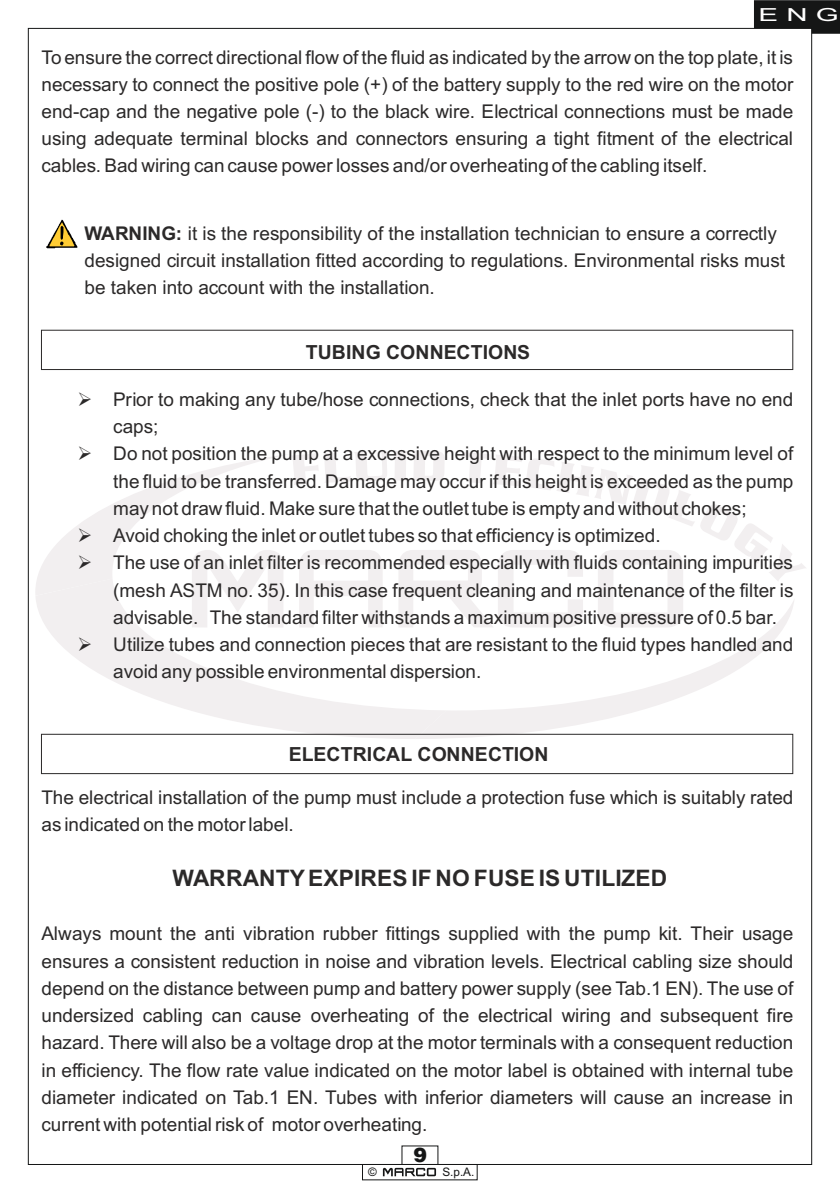
<style>
.page{position:relative;width:840px;height:1191px;background:#fff}
.page>*{position:absolute;margin:0;border:0;box-sizing:border-box;transform-origin:0 0}
.t1{font:700 22.8px "Arial";letter-spacing:.005em;color:#2b2929}
.t2{font:900 20px "Swiss 721 BT";color:#151616}
.t3{font:700 19.4px "Arial";color:#2b2929}
.t4{font:19px/27.2px "Arial";color:#2b2929}
.t5{font:18px "Arial";color:#fff;scale:1.64 1}
.t6{font:11.8px "Arial";color:#151616}
.s1{font-weight:700}
</style>
<div class="page">
<div style="left:362px;top:1164px;width:115px;height:16px;border:1px solid #151616"></div>
<svg style="left:382px;top:1167px;width:54px;height:9px"></svg>
<svg style="left:598px;top:591px;width:84px;height:7px"></svg>
<svg style="left:446px;top:591px;width:67px;height:7px"></svg>
<svg style="left:41px;top:591px;width:405px;height:148px"></svg>
<svg style="left:415px;top:598px;width:379px;height:141px"></svg>
<svg style="left:299px;top:582px;width:384px;height:9px"></svg>
<svg style="left:292px;top:451px;width:514px;height:131px"></svg>
<div style="left:41px;top:734px;width:751px;height:40px;border:1px solid #2b2929"></div>
<div style="left:41px;top:330px;width:751px;height:40px;border:1px solid #2b2929"></div>
<svg style="left:46px;top:220px;width:31px;height:28px"></svg>
<svg style="left:753px;top:0;width:86px;height:34px;background:#303131"></svg>
<svg style="left:35px;top:455px;width:255px;height:172px"></svg>
<svg style="left:79px;top:637px;width:12px;height:14px"></svg>
<p class="t5" style="left:758px;top:8px;width:50px">E N G</p>
<p class="t4" style="left:41px;top:45px;width:753px;text-align:justify">To ensure the correct directional flow of the fluid as indicated by the arrow on the top plate, it is necessary to connect the positive pole (+) of the battery supply to the red wire on the motor end-cap and the negative pole (-) to the black wire. Electrical connections must be made using adequate terminal blocks and connectors ensuring a tight fitment of the electrical cables. Bad wiring can cause power losses and/or overheating of the cabling itself.</p>
<p class="t4" style="left:84px;top:221px;width:701px"><span class="s1">WARNING:</span> it is the responsibility of the installation technician to ensure a correctly designed circuit installation fitted according to regulations. Environmental risks must be taken into account with the installation.</p>
<p class="t3" style="left:306px;top:344px;width:226px">TUBING CONNECTIONS</p>
<p class="t4" style="left:113px;top:387px;width:681px">Prior to making any tube/hose connections, check that the inlet ports have no end caps;<br>Do not position the pump at a excessive height with respect to the minimum level of the fluid to be transferred. Damage may occur if this height is exceeded as the pump may not draw fluid. Make sure that the outlet tube is empty and without chokes; Avoid choking the inlet or outlet tubes so that efficiency is optimized.<br>The use of an inlet filter is recommended especially with fluids containing impurities (mesh ASTM no. 35). In this case frequent cleaning and maintenance of the filter is</p>
<p class="t4" style="left:113px;top:633px;width:681px">Utilize tubes and connection pieces that are resistant to the fluid types handled and avoid any possible environmental dispersion.</p>
<p class="t4" style="left:113px;top:605px;width:665px">advisable. The standard filter withstands a maximum positive pressure of 0.5 bar.</p>
<p class="t3" style="left:288px;top:747px;width:261px">ELECTRICAL CONNECTION</p>
<p class="t4" style="left:41px;top:786px;width:753px">The electrical installation of the pump must include a protection fuse which is suitably rated as indicated on the motor label.</p>
<p class="t1" style="left:172px;top:869px;width:496px">WARRANTYEXPIRES IF NO FUSE IS UTILIZED</p>
<p class="t4" style="left:41px;top:921px;width:753px;text-align:justify">Always mount the anti vibration rubber fittings supplied with the pump kit. Their usage ensures a consistent reduction in noise and vibration levels. Electrical cabling size should depend on the distance between pump and battery power supply (see Tab.1 EN). The use of undersized cabling can cause overheating of the electrical wiring and subsequent fire hazard. There will also be a voltage drop at the motor terminals with a consequent reduction in efficiency. The flow rate value indicated on the motor label is obtained with internal tube diameter indicated on Tab.1 EN. Tubes with inferior diameters will cause an increase in current with potentialrisk of motor overheating.</p>
<p class="t2" style="left:413px;top:1147px;width:15px">9</p>
<p class="t6" style="left:368px;top:1167px;width:10px">©</p>
<p class="t6" style="left:442px;top:1167px;width:34px">S.p.A.</p>
</div>
